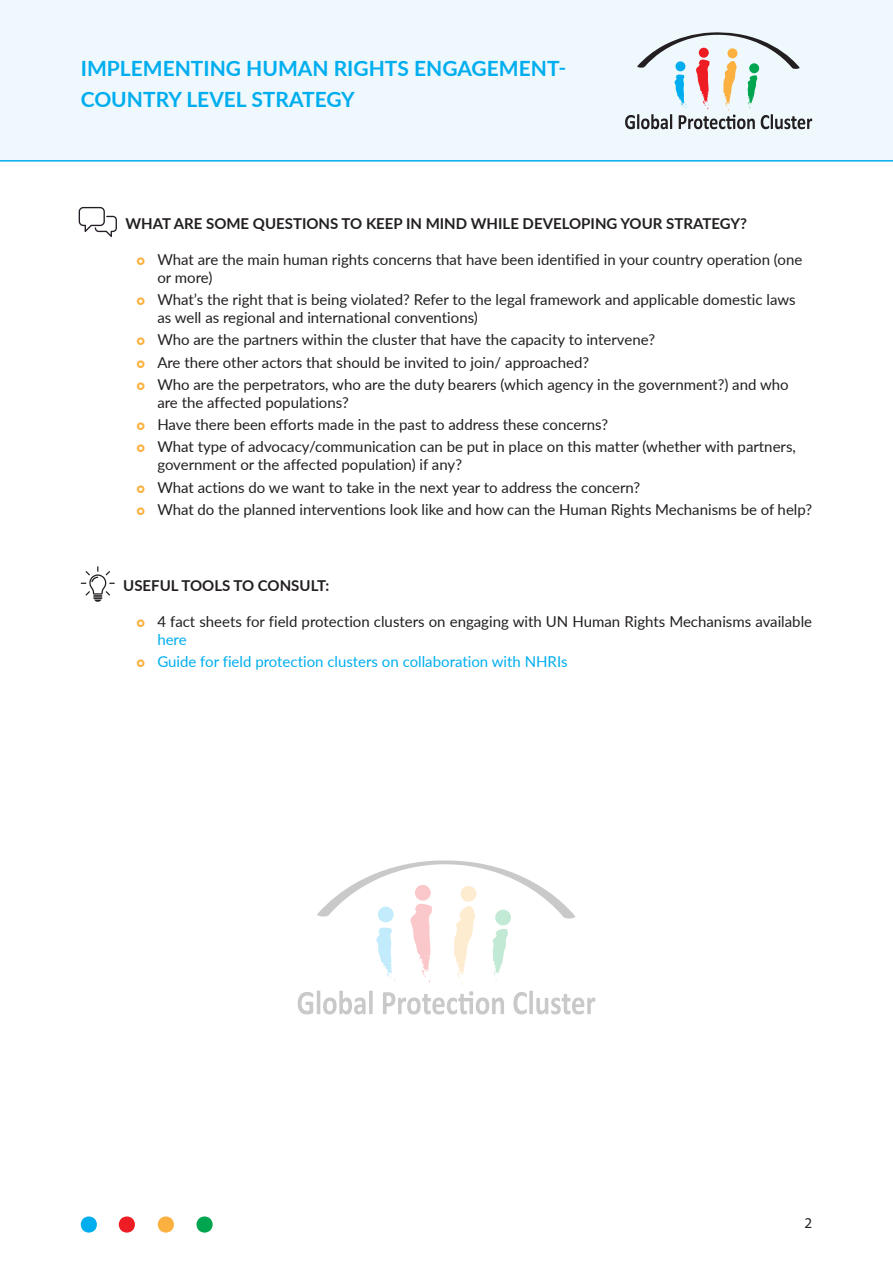
<style>
.page{position:relative;width:893px;height:1263px;background:#fff}
.page>*{position:absolute;margin:0;border:0;box-sizing:border-box;transform-origin:0 0}
.t1{font:700 21px/30px "Lato";color:#00aeef}
.t2{font:15px/22.2px "Lato";color:#231f20}
.t3{font:700 15px "Lato";color:#231f20}
.t4{font:15px/22.2px "Lato";color:#00aeef}
.t5{font:15px "Myriad Pro";color:#231f20}
</style>
<div class="page">
<div style="left:0;top:0;width:893px;height:162px;background:#eef8fd"></div>
<svg style="left:625px;top:32px;width:187px;height:97px;background:#d4dadb"></svg>
<svg style="left:81px;top:566px;width:34px;height:36px"></svg>
<svg style="left:81px;top:1216px;width:16px;height:16px"></svg>
<svg style="left:119px;top:1216px;width:16px;height:16px"></svg>
<svg style="left:158px;top:1216px;width:16px;height:16px"></svg>
<svg style="left:197px;top:1216px;width:16px;height:16px"></svg>
<svg style="left:79px;top:207px;width:38px;height:30px"></svg>
<svg style="left:298px;top:860px;width:297px;height:154px"></svg>
<h1 class="t1" style="left:81px;top:53px;width:487px">IMPLEMENTING HUMAN RIGHTS ENGAGEMENT-<br>COUNTRY LEVEL STRATEGY</h1>
<p class="t3" style="left:125px;top:212px;width:623px">WHAT ARE SOME QUESTIONS TO KEEP IN MIND WHILE DEVELOPING YOUR STRATEGY?</p>
<p class="t2" style="left:157px;top:250px;width:646px;line-height:18px">What are the main human rights concerns that have been identified in your country operation (one or more)</p>
<p class="t2" style="left:157px;top:290px;width:640px;line-height:18px">What’s the right that is being violated? Refer to the legal framework and applicable domestic laws as well as regional and international conventions)</p>
<p class="t2" style="left:157px;top:328px;width:633px">Who are the partners within the cluster that have the capacity to intervene?<br>Are there other actors that should be invited to join/ approached?<br>Who are the perpetrators, who are the duty bearers (which agency in the government?) and who</p>
<p class="t2" style="left:157px;top:391px;width:640px">are the affected populations?<br>Have there been efforts made in the past to address these concerns?<br>What type of advocacy/communication can be put in place on this matter (whether with partners,</p>
<p class="t2" style="left:157px;top:453px;width:656px">government or the affected population) if any?<br>What actions do we want to take in the next year to address the concern?<br>What do the planned interventions look like and how can the Human Rights Mechanisms be of help?</p>
<p class="t3" style="left:123px;top:575px;width:207px">USEFUL TOOLS TO CONSULT:</p>
<p class="t2" style="left:157px;top:610px;width:656px">4 fact sheets for field protection clusters on engaging with UN Human Rights Mechanisms available</p>
<p class="t4" style="left:157px;top:628px;width:412px">here<br>Guide for field protection clusters on collaboration with NHRIs</p>
<p class="t5" style="left:804px;top:1214px;width:9px">2</p>
</div>
